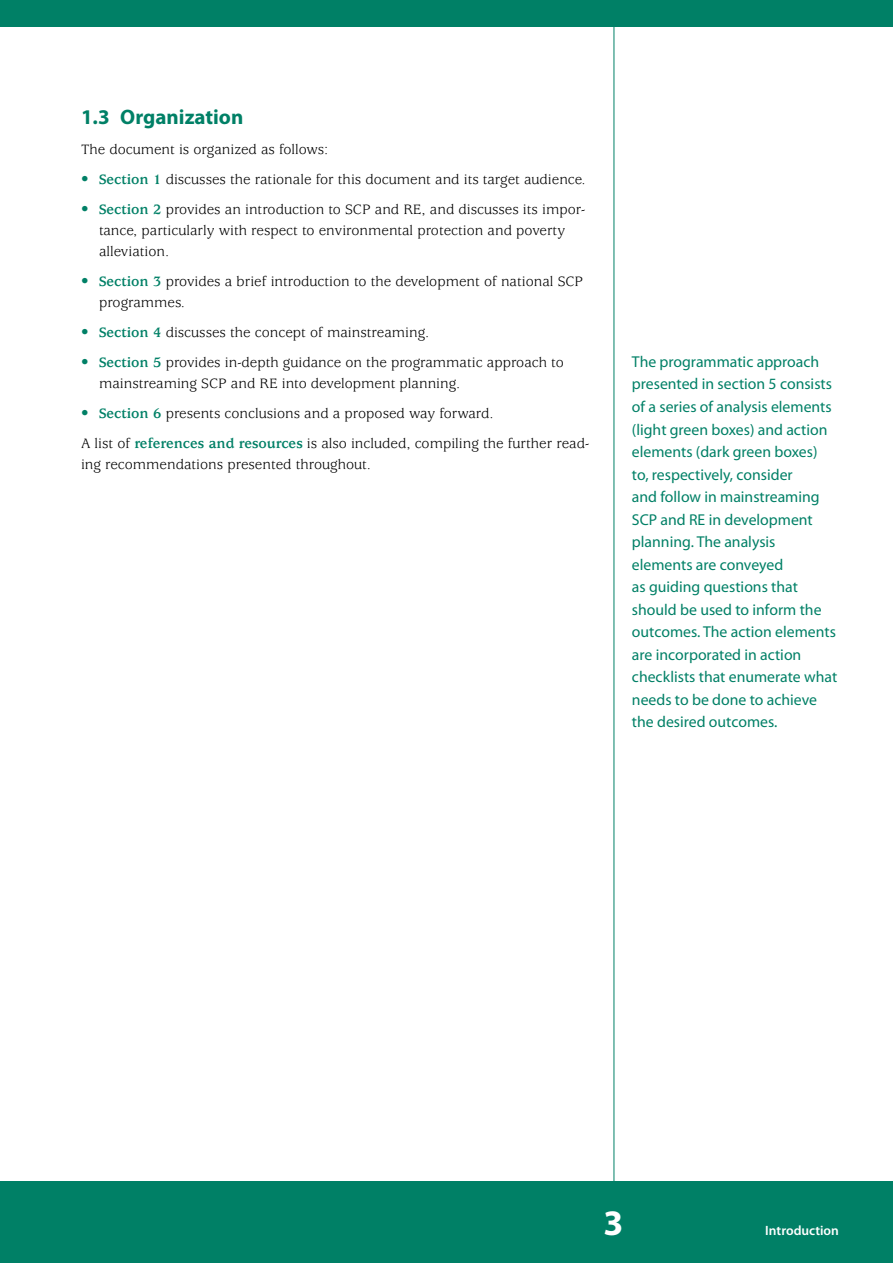
<style>
.page{position:relative;width:893px;height:1263px;background:#fff}
.page>*{position:absolute;margin:0;border:0;box-sizing:border-box;transform-origin:0 0}
.t1{font:700 36px "Myriad Pro";color:#fff}
.t2{font:700 21px "Myriad Pro";color:#008066}
.t3{font:15.75px/22.5px "Myriad Pro";color:#008066}
.t4{font:15px/21px "Usherwood";color:#000}
.t5{font:600 13.5px "Myriad Pro";color:#fff}
.s1{color:#008066}
.s2{font-weight:700;color:#008066}
</style>
<div class="page">
<div style="left:0;top:1182px;width:893px;height:81px;background:#008066"></div>
<hr style="left:614px;top:0;width:1px;height:1263px;background:#008066">
<div style="left:0;top:0;width:893px;height:27px;background:#008066"></div>
<h2 class="t2" style="left:81px;top:103px;width:164px">1.3 Organization</h2>
<p class="t4" style="left:81px;top:139px;width:249px">The document is organized as follows:</p>
<p class="t4" style="left:81px;top:169px;width:506px"><span class="s1">•</span> <span class="s2">Section 1</span> discusses the rationale for this document and its target audience.</p>
<p class="t4" style="left:99px;top:199px;width:488px;text-indent:-18px"><span class="s1">•</span> <span class="s2">Section 2</span> provides an introduction to SCP and RE, and discusses its impor&shy;tance, particularly with respect to environmental protection and poverty alleviation.</p>
<p class="t4" style="left:99px;top:271px;width:486px;text-indent:-18px"><span class="s1">•</span> <span class="s2">Section 3</span> provides a brief introduction to the development of national SCP programmes.</p>
<p class="t4" style="left:81px;top:322px;width:350px"><span class="s1">•</span> <span class="s2">Section 4</span> discusses the concept of mainstreaming.</p>
<p class="t4" style="left:99px;top:352px;width:466px;text-indent:-18px"><span class="s1">•</span> <span class="s2">Section 5</span> provides in-depth guidance on the programmatic approach to mainstreaming SCP and RE into development planning.</p>
<p class="t4" style="left:81px;top:399px;width:510px;line-height:30px"><span class="s1">•</span> <span class="s2">Section 6</span> presents conclusions and a proposed way forward.<br>A list of <span class="s2">references and resources</span> is also included, compiling the further read-</p>
<p class="t4" style="left:81px;top:454px;width:292px">ing recommendations presented throughout.</p>
<p class="t3" style="left:632px;top:351px;width:207px">The programmatic approach presented in section 5 consists of a series of analysis elements (light green boxes) and action elements (dark green boxes) to, respectively, consider<br>and follow in mainstreaming<br>SCP and RE in development planning. The analysis elements are conveyed<br>as guiding questions that should be used to inform the outcomes. The action elements are incorporated in action checklists that enumerate what needs to be done to achieve the desired outcomes.</p>
<h1 class="t1" style="left:604px;top:1199px;width:21px">3</h1>
<p class="t5" style="left:765px;top:1222px;width:75px">Introduction</p>
</div>
